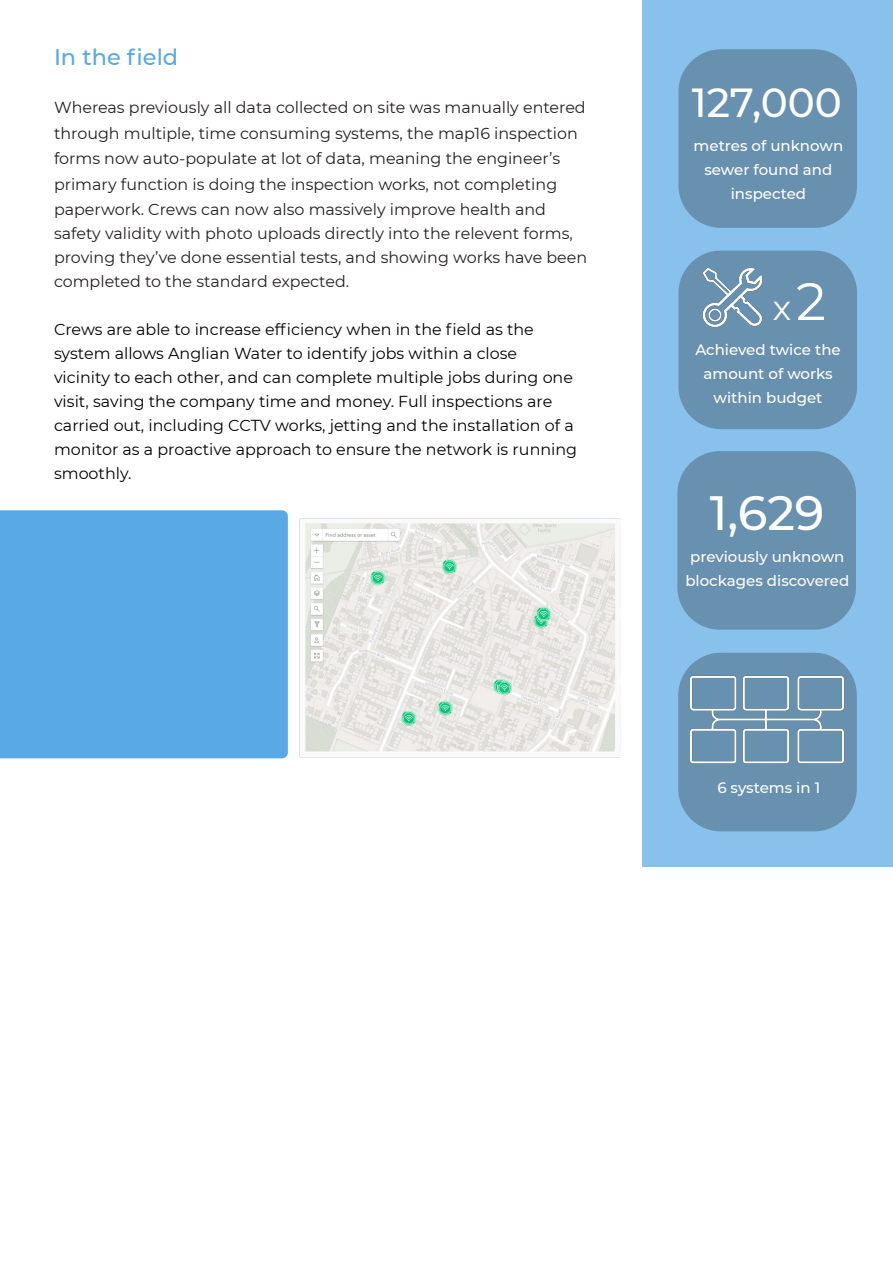
<style>
.page{position:relative;width:893px;height:1263px;background:#fff}
.page>*{position:absolute;margin:0;border:0;box-sizing:border-box;transform-origin:0 0}
.t1{font:500 48px "Montserrat";color:#fff}
.t2{font:500 40.5px "Montserrat";color:#fff}
.t3{font:34.5px "Montserrat";color:#fff}
.t4{font:500 22.5px "Montserrat";color:#58a9e5}
.t5{font:15.9px/25.5px "Montserrat";color:#231f20}
.t6{font:15.9px/24px "Montserrat";color:#000}
.t7{font:500 15px/24px "Montserrat";color:#fff;text-align:center}
.s1{font-size:52.5px}
</style>
<div class="page">
<div style="left:0;top:510px;width:288px;height:248px;background:#58a9e5"></div>
<div style="left:642px;top:0;width:251px;height:867px;background:#87c1ec"></div>
<div style="left:678px;top:49px;width:179px;height:179px;background:#6890af;border-radius:43px"></div>
<div style="left:678px;top:251px;width:179px;height:178px;background:#6890af;border-radius:43px"></div>
<div style="left:677px;top:451px;width:179px;height:179px;background:#6890af;border-radius:43px"></div>
<img style="left:702px;top:268px;width:61px;height:60px">
<div style="left:678px;top:653px;width:179px;height:178px;background:#6890af;border-radius:43px"></div>
<img style="left:679px;top:667px;width:178px;height:97px">
<img style="left:299px;top:518px;width:322px;height:240px">
<p class="t4" style="left:54px;top:41px;width:126px">In the field</p>
<p class="t5" style="left:54px;top:94px;width:533px">Whereas previously all data collected on site was manually entered through multiple, time consuming systems, the map16 inspection forms now auto-populate at lot of data, meaning the engineer’s primary function is doing the inspection works, not completing paperwork. Crews can now also massively improve health and</p>
<p class="t5" style="left:54px;top:221px;width:535px;line-height:24px">safety validity with photo uploads directly into the relevent forms, proving they’ve done essential tests, and showing works have been completed to the standard expected.</p>
<p class="t6" style="left:54px;top:317px;width:525px">Crews are able to increase efficiency when in the field as the system allows Anglian Water to identify jobs within a close vicinity to each other, and can complete multiple jobs during one visit, saving the company time and money. Full inspections are carried out, including CCTV works, jetting and the installation of a monitor as a proactive approach to ensure the network is running smoothly.</p>
<p class="t2" style="left:692px;top:74px;width:151px">127,000</p>
<p class="t7" style="left:694px;top:133px;width:151px">metres of unknown sewer found and inspected</p>
<p class="t3" style="left:773px;top:284px;width:55px">x<span class="s1">2</span></p>
<p class="t7" style="left:695px;top:337px;width:147px">Achieved twice the amount of works</p>
<p class="t7" style="left:714px;top:385px;width:110px">within budget</p>
<p class="t1" style="left:710px;top:480px;width:116px">1,629</p>
<p class="t7" style="left:685px;top:544px;width:165px">previously unknown blockages discovered</p>
<p class="t7" style="left:717px;top:775px;width:104px">6 systems in 1</p>
</div>
